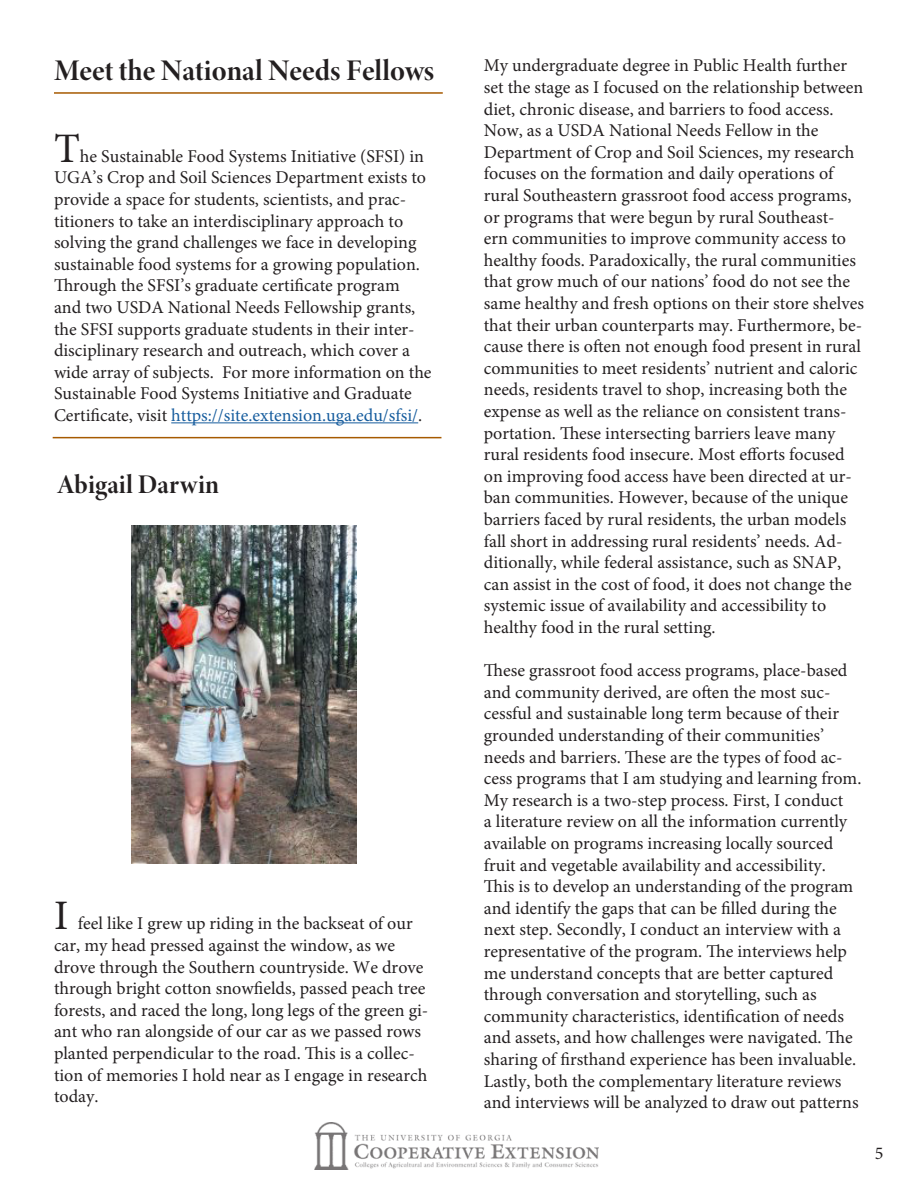
<style>
.page{position:relative;width:918px;height:1188px;background:#fff}
.page>*{position:absolute;margin:0;border:0;box-sizing:border-box;transform-origin:0 0}
.t1{font:42px "Minion Pro";color:#231f20}
.t2{font:30px "Minion Variable Concept";color:#231f20}
.t3{font:27px "Minion Variable Concept";letter-spacing:.01em;color:#231f20}
.t4{font:18px/21.6px "Minion Pro";color:#231f20}
.s1{color:#175d9e}
</style>
<div class="page">
<img style="left:315px;top:1122px;width:284px;height:48px">
<hr style="left:171px;top:422px;width:247px;height:1px;background:#175d9e">
<hr style="left:54px;top:92px;width:389px;height:2px;background:#a65a00">
<hr style="left:53px;top:437px;width:388px;height:1px;background:#a65a00">
<img style="left:132px;top:526px;width:225px;height:337px">
<p class="t2" style="left:54px;top:49px;width:382px">Meet the National Needs Fellows</p>
<p class="t1" style="left:54px;top:120px;width:27px">T</p>
<p class="t4" style="left:54px;top:145px;width:379px;text-indent:26px">he Sustainable Food Systems Initiative (SFSI) in UGA’s Crop and Soil Sciences Department exists to provide a space for students, scientists, and prac&shy;titioners to take an interdisciplinary approach to solving the grand challenges we face in developing sustainable food systems for a growing population.<br>Through the SFSI’s graduate certificate program and two USDA National Needs Fellowship grants, the SFSI supports graduate students in their inter&shy;disciplinary research and outreach, which cover a wide array of subjects. For more information on the Sustainable Food Systems Initiative and Graduate Certificate, visit <span class="s1">https://site.extension.uga.edu/sfsi/</span>.</p>
<p class="t3" style="left:58px;top:465px;width:163px">Abigail Darwin</p>
<p class="t1" style="left:54px;top:888px;width:16px">I</p>
<p class="t4" style="left:54px;top:913px;width:376px;text-indent:24px">feel like I grew up riding in the backseat of our car, my head pressed against the window, as we drove through the Southern countryside. We drove through bright cotton snowfields, passed peach tree forests, and raced the long, long legs of the green gi&shy;ant who ran alongside of our car as we passed rows planted perpendicular to the road. This is a collec&shy;tion of memories I hold near as I engage in research today.</p>
<p class="t4" style="left:484px;top:55px;width:382px">My undergraduate degree in Public Health further set the stage as I focused on the relationship between diet, chronic disease, and barriers to food access.<br>Now, as a USDA National Needs Fellow in the Department of Crop and Soil Sciences, my research focuses on the formation and daily operations of rural Southeastern grassroot food access programs, or programs that were begun by rural Southeast-<br>ern communities to improve community access to healthy foods. Paradoxically, the rural communities that grow much of our nations’ food do not see the same healthy and fresh options on their store shelves that their urban counterparts may. Furthermore, be&shy;cause there is often not enough food present in rural communities to meet residents’ nutrient and caloric needs, residents travel to shop, increasing both the expense as well as the reliance on consistent trans&shy;portation. These intersecting barriers leave many rural residents food insecure. Most efforts focused on improving food access have been directed at ur&shy;ban communities. However, because of the unique barriers faced by rural residents, the urban models fall short in addressing rural residents’ needs. Ad&shy;ditionally, while federal assistance, such as SNAP, can assist in the cost of food, it does not change the systemic issue of availability and accessibility to healthy food in the rural setting.</p>
<p class="t4" style="left:484px;top:660px;width:379px">These grassroot food access programs, place-based and community derived, are often the most suc&shy;cessful and sustainable long term because of their grounded understanding of their communities’ needs and barriers. These are the types of food ac&shy;cess programs that I am studying and learning from.<br>My research is a two-step process. First, I conduct<br>a literature review on all the information currently available on programs increasing locally sourced fruit and vegetable availability and accessibility.<br>This is to develop an understanding of the program and identify the gaps that can be filled during the next step. Secondly, I conduct an interview with a representative of the program. The interviews help me understand concepts that are better captured through conversation and storytelling, such as community characteristics, identification of needs and assets, and how challenges were navigated. The sharing of firsthand experience has been invaluable.<br>Lastly, both the complementary literature reviews and interviews will be analyzed to draw out patterns</p>
<p class="t4" style="left:875px;top:1143px;width:10px">5</p>
</div>
